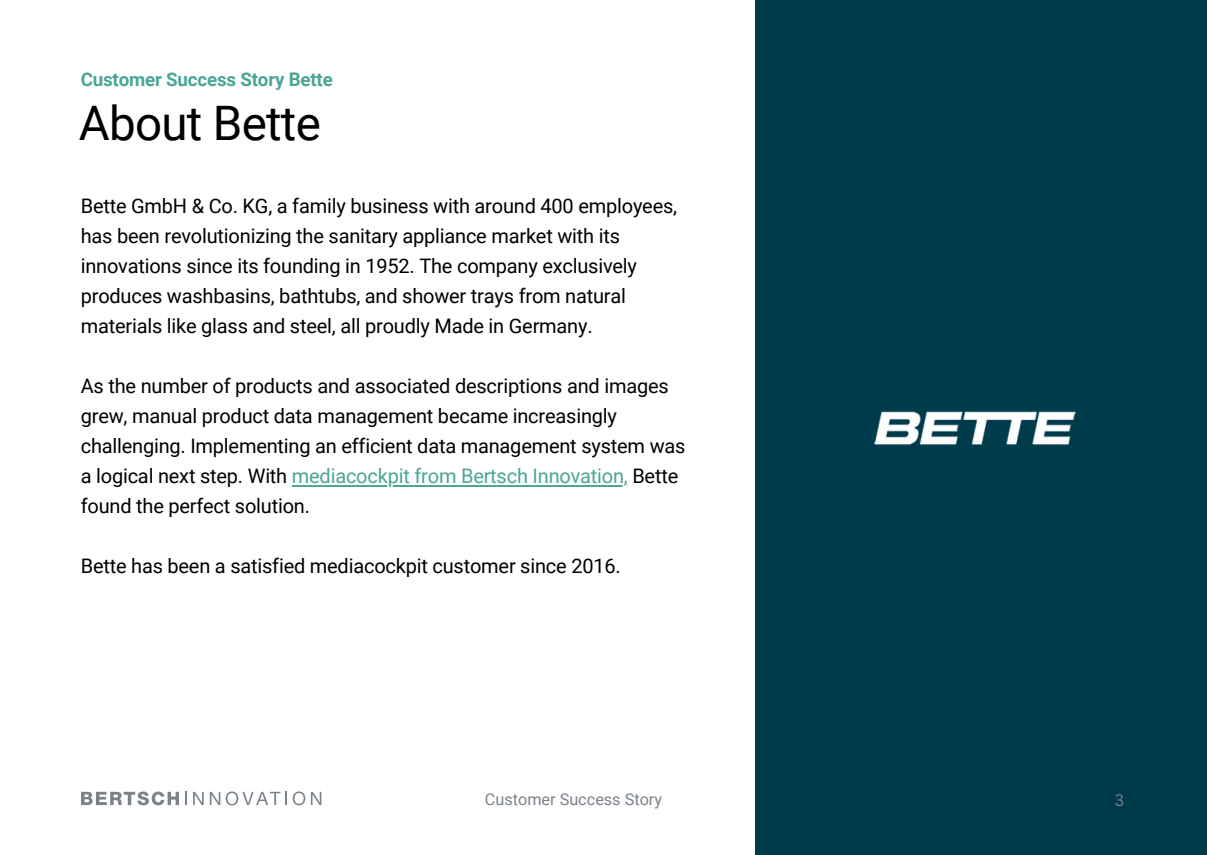
<style>
.page{position:relative;width:1207px;height:855px;background:#fff}
.page>*{position:absolute;margin:0;border:0;box-sizing:border-box;transform-origin:0 0}
.t1{font:47.5px "Roboto";letter-spacing:-.015em;color:#000}
.t2{font:20px/30px "Roboto";letter-spacing:-.01em;color:#000}
.t3{font:700 18.75px "Roboto";letter-spacing:-.01em;color:#4ca595}
.t4{font:16.25px "Roboto";color:#7a828b}
.t5{font:16.25px "Canva Sans";color:#7a828b}
.s1{color:#4ca595}
</style>
<div class="page">
<hr style="left:292px;top:485px;width:335px;height:2px;background:#4ca595">
<div style="left:755px;top:0;width:452px;height:854px;background:#003b4c"></div>
<img style="left:874px;top:411px;width:202px;height:34px">
<svg style="left:81px;top:791px;width:98px;height:13px"></svg>
<svg style="left:185px;top:791px;width:2px;height:13px"></svg>
<svg style="left:193px;top:791px;width:11px;height:13px"></svg>
<svg style="left:210px;top:791px;width:10px;height:13px"></svg>
<svg style="left:226px;top:791px;width:61px;height:14px"></svg>
<svg style="left:293px;top:791px;width:12px;height:14px"></svg>
<svg style="left:311px;top:791px;width:10px;height:13px"></svg>
<p class="t3" style="left:81px;top:68px;width:254px">Customer Success Story Bette</p>
<h3 class="t1" style="left:79px;top:95px;width:243px">About Bette</h3>
<p class="t2" style="left:81px;top:191px;width:598px">Bette GmbH &amp; Co. KG, a family business with around 400 employees, has been revolutionizing the sanitary appliance market with its innovations since its founding in 1952. The company exclusively produces washbasins, bathtubs, and shower trays from natural materials like glass and steel, all proudly Made in Germany.</p>
<h2 class="t2" style="left:81px;top:371px;width:606px">As the number of products and associated descriptions and images grew, manual product data management became increasingly challenging. Implementing an efficient data management system was a logical next step. With <span class="s1">mediacockpit from Bertsch Innovation,</span> Bette</h2>
<h1 class="t2" style="left:81px;top:491px;width:231px">found the perfect solution.</h1>
<h1 class="t2" style="left:81px;top:551px;width:541px">Bette has been a satisfied mediacockpit customer since 2016.</h1>
<h3 class="t4" style="left:485px;top:789px;width:179px">Customer Success Story</h3>
<p class="t5" style="left:1114px;top:787px;width:11px">3</p>
</div>
